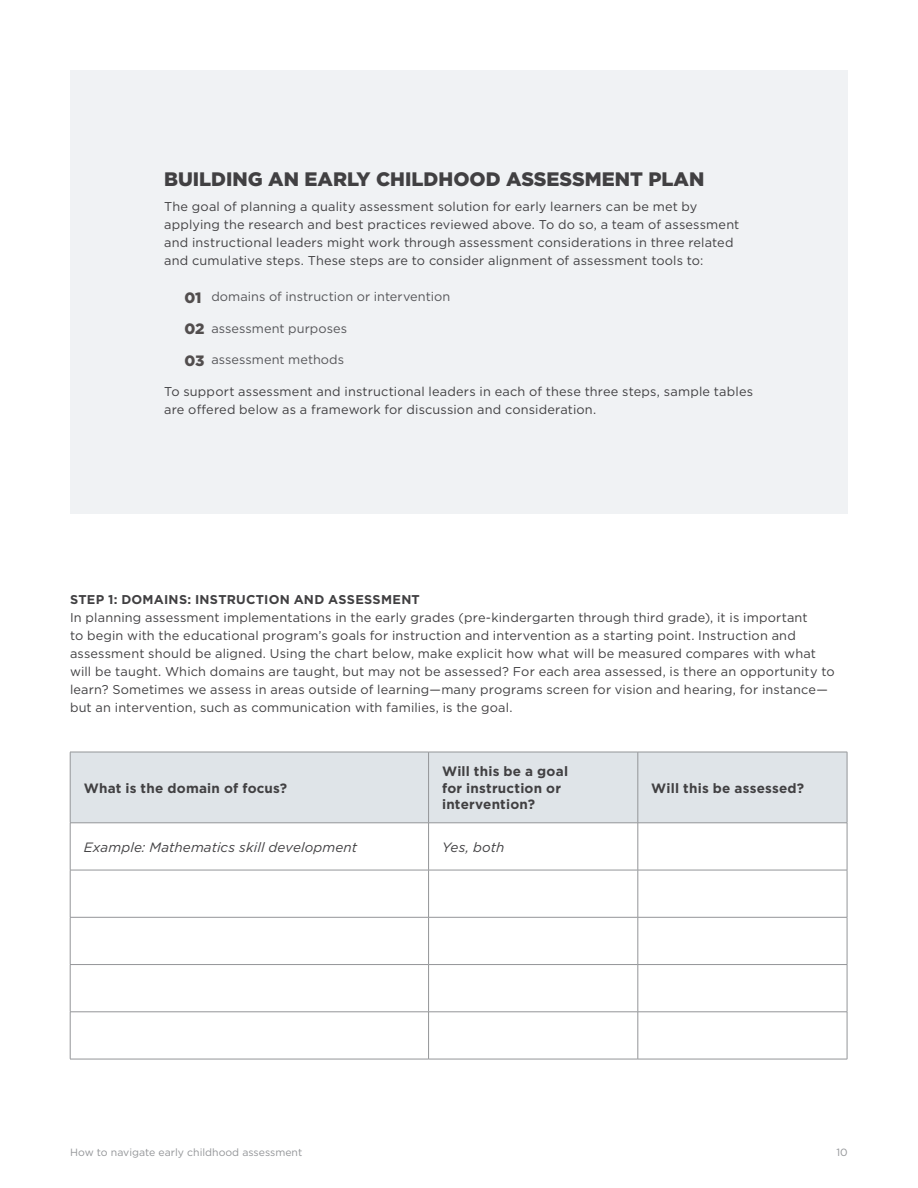
<style>
.page{position:relative;width:918px;height:1188px;background:#fff}
.page>*{position:absolute;margin:0;border:0;box-sizing:border-box;transform-origin:0 0}
.t1{font:900 19.5px "Gotham";color:#414042}
.t2{font:700 13.5px/16.5px "Gotham";letter-spacing:.015em;color:#414042}
.t3{font:italic 13.5px "Gotham";letter-spacing:.005em;color:#414042}
.t4{font:12.75px/18px "Gotham";letter-spacing:.015em;color:#414042}
.t5{font:12.75px "Gotham";letter-spacing:.005em;color:#565659}
.t6{font:700 12.75px "Gotham";letter-spacing:.02em;color:#414042}
.t7{font:10.5px "Gotham";color:#939598}
.s1{font-weight:900;font-size:15px;color:#524e4e}
</style>
<div class="page">
<div style="left:70px;top:70px;width:778px;height:444px;background:#f0f2f4"></div>
<div style="left:71px;top:753px;width:776px;height:70px;background:#dfe4e8"></div>
<hr style="left:70px;top:752px;width:359px;height:1px;background:#939598">
<hr style="left:70px;top:752px;width:1px;height:71px;background:#939598">
<hr style="left:429px;top:752px;width:209px;height:1px;background:#939598">
<hr style="left:428px;top:752px;width:1px;height:71px;background:#939598">
<hr style="left:638px;top:752px;width:209px;height:1px;background:#939598">
<hr style="left:638px;top:752px;width:1px;height:71px;background:#939598">
<hr style="left:847px;top:752px;width:1px;height:71px;background:#939598">
<hr style="left:70px;top:823px;width:359px;height:1px;background:#939598">
<hr style="left:70px;top:823px;width:1px;height:47px;background:#939598">
<hr style="left:429px;top:823px;width:209px;height:1px;background:#939598">
<hr style="left:428px;top:823px;width:1px;height:47px;background:#939598">
<hr style="left:638px;top:823px;width:209px;height:1px;background:#939598">
<hr style="left:638px;top:823px;width:1px;height:47px;background:#939598">
<hr style="left:847px;top:823px;width:1px;height:47px;background:#939598">
<hr style="left:70px;top:870px;width:359px;height:1px;background:#939598">
<hr style="left:70px;top:870px;width:1px;height:47px;background:#939598">
<hr style="left:429px;top:870px;width:209px;height:1px;background:#939598">
<hr style="left:428px;top:870px;width:1px;height:47px;background:#939598">
<hr style="left:638px;top:870px;width:209px;height:1px;background:#939598">
<hr style="left:638px;top:870px;width:1px;height:47px;background:#939598">
<hr style="left:847px;top:870px;width:1px;height:47px;background:#939598">
<hr style="left:70px;top:917px;width:359px;height:1px;background:#939598">
<hr style="left:70px;top:917px;width:1px;height:47px;background:#939598">
<hr style="left:429px;top:917px;width:209px;height:1px;background:#939598">
<hr style="left:428px;top:917px;width:1px;height:47px;background:#939598">
<hr style="left:638px;top:917px;width:209px;height:1px;background:#939598">
<hr style="left:638px;top:917px;width:1px;height:47px;background:#939598">
<hr style="left:847px;top:917px;width:1px;height:47px;background:#939598">
<hr style="left:70px;top:964px;width:359px;height:1px;background:#939598">
<hr style="left:70px;top:965px;width:1px;height:47px;background:#939598">
<hr style="left:429px;top:964px;width:209px;height:1px;background:#939598">
<hr style="left:428px;top:965px;width:1px;height:47px;background:#939598">
<hr style="left:638px;top:964px;width:209px;height:1px;background:#939598">
<hr style="left:638px;top:965px;width:1px;height:47px;background:#939598">
<hr style="left:847px;top:965px;width:1px;height:47px;background:#939598">
<hr style="left:70px;top:1012px;width:359px;height:1px;background:#939598">
<hr style="left:70px;top:1012px;width:1px;height:47px;background:#939598">
<hr style="left:429px;top:1012px;width:209px;height:1px;background:#939598">
<hr style="left:428px;top:1012px;width:1px;height:47px;background:#939598">
<hr style="left:638px;top:1012px;width:209px;height:1px;background:#939598">
<hr style="left:638px;top:1012px;width:1px;height:47px;background:#939598">
<hr style="left:847px;top:1012px;width:1px;height:47px;background:#939598">
<hr style="left:70px;top:1059px;width:359px;height:1px;background:#939598">
<hr style="left:429px;top:1059px;width:209px;height:1px;background:#939598">
<hr style="left:638px;top:1059px;width:209px;height:1px;background:#939598">
<h1 class="t1" style="left:164px;top:166px;width:542px">BUILDING AN EARLY CHILDHOOD ASSESSMENT PLAN</h1>
<p class="t4" style="left:164px;top:197px;width:577px">The goal of planning a quality assessment solution for early learners can be met by applying the research and best practices reviewed above. To do so, a team of assessment and instructional leaders might work through assessment considerations in three related and cumulative steps. These steps are to consider alignment of assessment tools to:</p>
<p class="t5" style="left:184px;top:288px;width:267px"><span class="s1">01</span> domains of instruction or intervention</p>
<p class="t5" style="left:184px;top:320px;width:164px"><span class="s1">02</span> assessment purposes</p>
<p class="t5" style="left:184px;top:351px;width:161px"><span class="s1">03</span> assessment methods</p>
<p class="t4" style="left:164px;top:382px;width:590px">To support assessment and instructional leaders in each of these three steps, sample tables are offered below as a framework for discussion and consideration.</p>
<p class="t6" style="left:70px;top:591px;width:351px">STEP 1: DOMAINS: INSTRUCTION AND ASSESSMENT</p>
<p class="t4" style="left:70px;top:608px;width:766px">In planning assessment implementations in the early grades (pre-kindergarten through third grade), it is important<br>to begin with the educational program’s goals for instruction and intervention as a starting point. Instruction and assessment should be aligned. Using the chart below, make explicit how what will be measured compares with what will be taught. Which domains are taught, but may not be assessed? For each area assessed, is there an opportunity to learn? Sometimes we assess in areas outside of learning—many programs screen for vision and hearing, for instance— but an intervention, such as communication with families, is the goal.</p>
<p class="t2" style="left:84px;top:780px;width:205px">What is the domain of focus?</p>
<p class="t2" style="left:442px;top:763px;width:128px">Will this be a goal for instruction or intervention?</p>
<p class="t3" style="left:84px;top:838px;width:275px">Example: Mathematics skill development</p>
<p class="t3" style="left:442px;top:838px;width:64px">Yes, both</p>
<p class="t2" style="left:651px;top:780px;width:154px">Will this be assessed?</p>
<p class="t7" style="left:70px;top:1145px;width:234px">How to navigate early childhood assessment</p>
<p class="t7" style="left:837px;top:1145px;width:13px">10</p>
</div>
